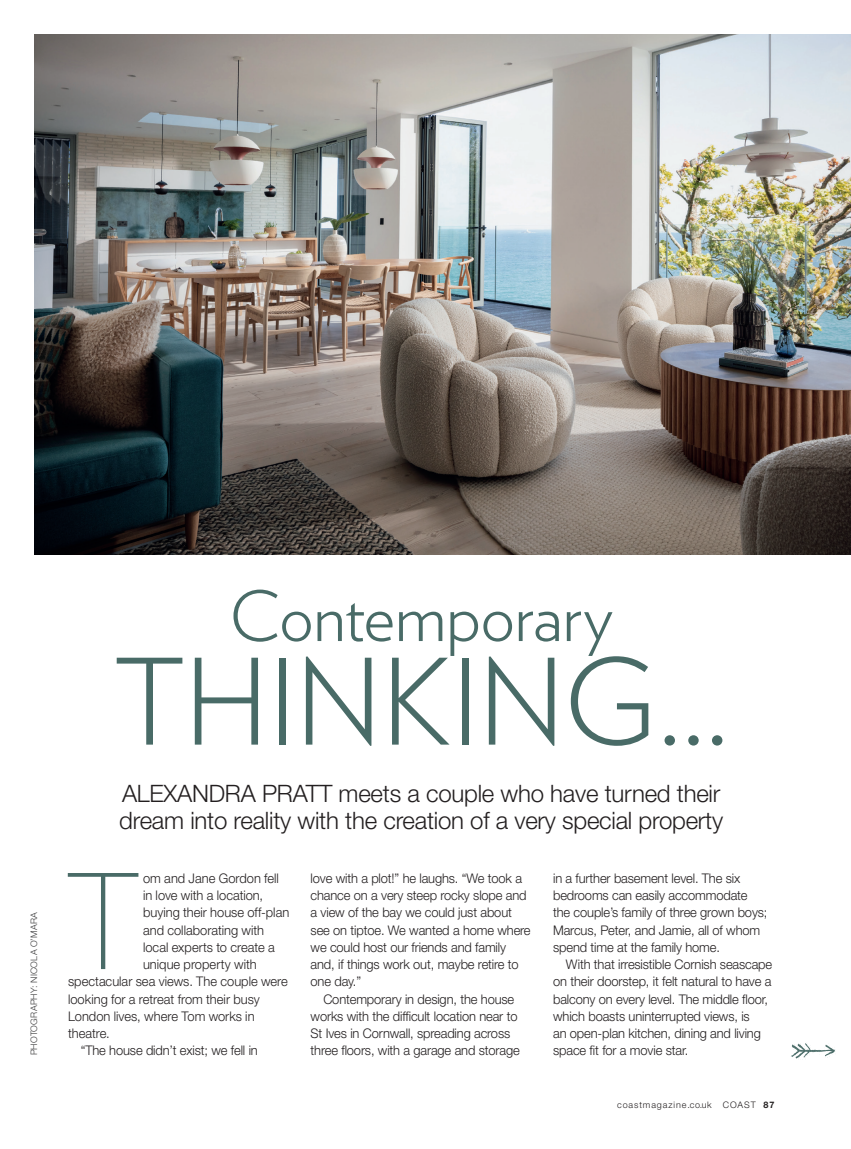
<style>
.page{position:relative;width:851px;height:1149px;background:#fff}
.page>*{position:absolute;margin:0;border:0;box-sizing:border-box;transform-origin:0 0}
.Body_copy_drop_cap{font:200 130.95px "Verlag";color:#496b67}
.t1{font:300 118.5px "Verlag";letter-spacing:-.005em;color:#496b67}
.t2{font:300 69px "Verlag";letter-spacing:-.01em;color:#496b67}
.Standfirst{font:300 24px/27px "Helvetica Neue LT Std";letter-spacing:-.01em;color:#231f20}
.Body_copy_drop_cap-2{font:300 13.35px/17.2px "Helvetica Neue LT Std";letter-spacing:-.01em;color:#231f20}
.t3{font:300 9px "Helvetica Neue LT Std";letter-spacing:.1em;color:#231f20}
.t4{font:300 9px "Helvetica Neue LT Std";letter-spacing:.025em;color:#3e3e3f}
.s1{font-weight:700}
</style>
<div class="page">
<img style="left:34px;top:34px;width:816px;height:520px">
<img style="left:791px;top:1043px;width:44px;height:16px">
<p class="t4" style="left:29px;top:1054px;width:145px;rotate:-90deg">PHOTOGRAPHY: NICOLA O’MARA</p>
<p class="t2" style="left:229px;top:565px;width:385px">Contemporary</p>
<p class="t1" style="left:113px;top:614px;width:617px">THINKING…</p>
<p class="Standfirst" style="left:119px;top:779px;width:605px">ALEXANDRA PRATT meets a couple who have turned their dream into reality with the creation of a very special property</p>
<p class="Body_copy_drop_cap" style="left:63px;top:827px;width:81px">T</p>
<p class="Body_copy_drop_cap-2" style="left:143px;top:868px;width:137px">om and Jane Gordon fell</p>
<p class="Body_copy_drop_cap-2" style="left:310px;top:868px;width:221px">love with a plot!” he laughs. “We took a chance on a very steep rocky slope and a view of the bay we could just about see on tiptoe. We wanted a home where we could host our friends and family and, if things work out, maybe retire to one day.”</p>
<p class="Body_copy_drop_cap-2" style="left:310px;top:989px;width:210px;text-indent:13px">Contemporary in design, the house works with the difficult location near to St Ives in Cornwall, spreading across three floors, with a garage and storage</p>
<p class="Body_copy_drop_cap-2" style="left:553px;top:868px;width:216px">in a further basement level. The six bedrooms can easily accommodate the couple’s family of three grown boys; Marcus, Peter, and Jamie, all of whom spend time at the family home.</p>
<p class="Body_copy_drop_cap-2" style="left:553px;top:955px;width:220px;text-indent:13px">With that irresistible Cornish seascape on their doorstep, it felt natural to have a balcony on every level. The middle floor, which boasts uninterrupted views, is<br>an open-plan kitchen, dining and living</p>
<p class="Body_copy_drop_cap-2" style="left:143px;top:886px;width:122px">in love with a location,</p>
<p class="Body_copy_drop_cap-2" style="left:143px;top:903px;width:148px">buying their house off-plan</p>
<p class="Body_copy_drop_cap-2" style="left:143px;top:920px;width:122px">and collaborating with</p>
<p class="Body_copy_drop_cap-2" style="left:143px;top:937px;width:133px">local experts to create a</p>
<p class="Body_copy_drop_cap-2" style="left:143px;top:955px;width:115px">unique property with</p>
<p class="Body_copy_drop_cap-2" style="left:68px;top:972px;width:221px">spectacular sea views. The couple were</p>
<p class="Body_copy_drop_cap-2" style="left:68px;top:989px;width:193px">looking for a retreat from their busy</p>
<p class="Body_copy_drop_cap-2" style="left:68px;top:1006px;width:188px">London lives, where Tom works in</p>
<p class="Body_copy_drop_cap-2" style="left:68px;top:1024px;width:43px">theatre.</p>
<p class="Body_copy_drop_cap-2" style="left:81px;top:1041px;width:178px">“The house didn’t exist; we fell in</p>
<p class="Body_copy_drop_cap-2" style="left:553px;top:1041px;width:137px">space fit for a movie star.</p>
<p class="t3" style="left:617px;top:1099px;width:159px">coastmagazine.co.uk COAST <span class="s1">87</span></p>
</div>
